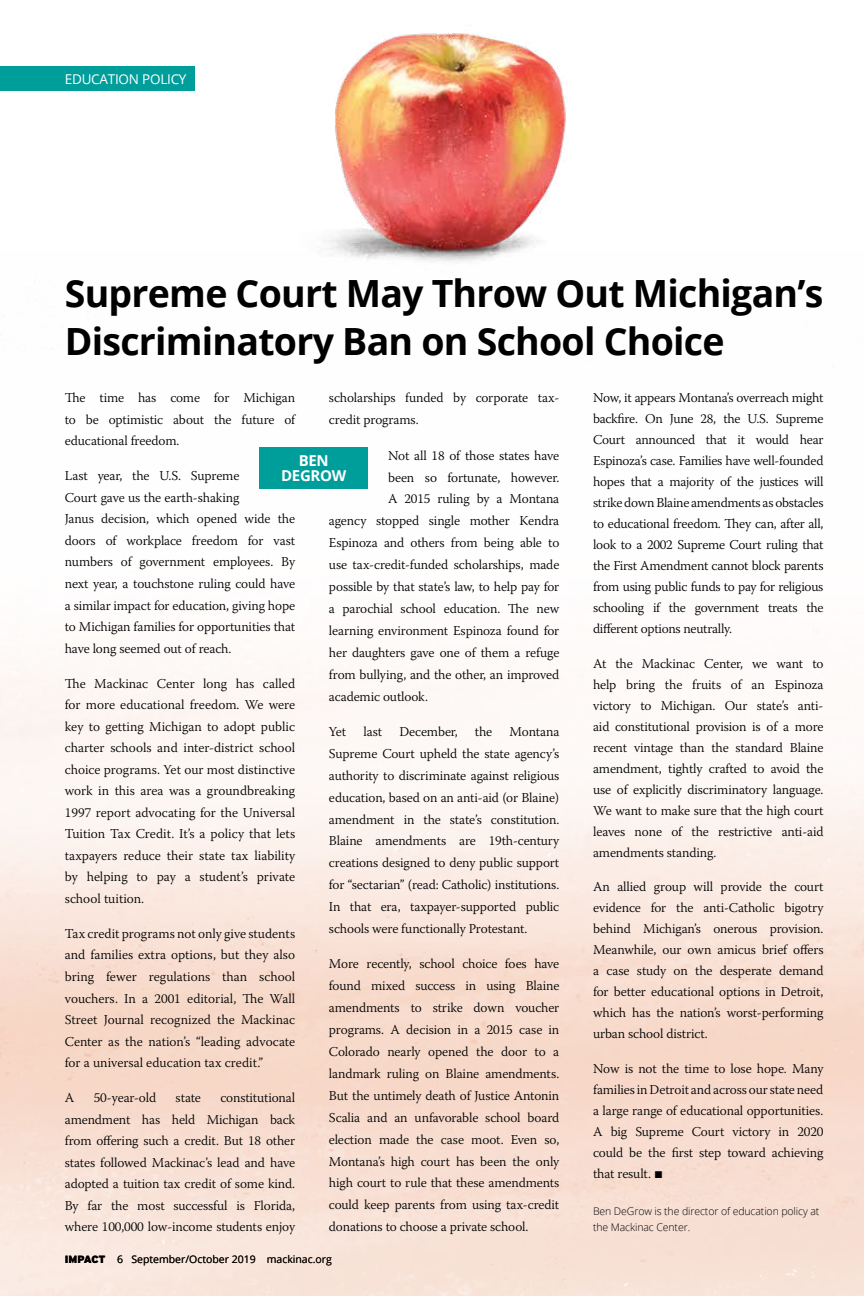
<style>
.page{position:relative;width:864px;height:1296px;background:#fff}
.page>*{position:absolute;margin:0;border:0;box-sizing:border-box;transform-origin:0 0}
.t1{font:700 37.5px/48px "Open Sans";letter-spacing:-.02em;color:#000}
.t2{font:700 15px/15px "Open Sans";letter-spacing:-.02em;color:#fff;text-align:center}
.t3{font:300 13.5px/21.6px "Warnock Pro";letter-spacing:-.01em;color:#000;text-align:justify}
.t4{font:13.5px "Open Sans";letter-spacing:-.015em;color:#fff}
.t5{font:300 10.5px/16.5px "Open Sans";letter-spacing:-.01em;color:#000}
.t6{font:10.5px "Open Sans";color:#000}
.s1{font-family:"Interstate";font-weight:900}
.s2{font-family:"Apex Serif";font-weight:400}
</style>
<div class="page">
<img style="left:0;top:291px;width:864px;height:1005px">
<div style="left:260px;top:448px;width:108px;height:41px;background:#009e9b"></div>
<div style="left:0;top:66px;width:194px;height:25px;background:#009e9b"></div>
<img style="left:214px;top:33px;width:460px;height:263px">
<p class="t4" style="left:65px;top:69px;width:123px">EDUCATION POLICY</p>
<h1 class="t1" style="left:65px;top:269px;width:760px">Supreme Court May Throw Out Michigan’s<br>Discriminatory Ban on School Choice</h1>
<p class="t3" style="left:65px;top:387px;width:232px">The time has come for Michigan to be optimistic about the future of educational freedom.</p>
<p class="t3" style="left:65px;top:465px;width:232px;text-align:left">Last year, the U.S. Supreme<br>Court gave us the earth-shaking<br>Janus decision, which opened wide the doors of workplace freedom for vast numbers of government employees. By next year, a touchstone ruling could have a similar impact for education, giving hope to Michigan families for opportunities that have long seemed out of reach.</p>
<p class="t3" style="left:65px;top:672px;width:232px">The Mackinac Center long has called for more educational freedom. We were key to getting Michigan to adopt public charter schools and inter-district school choice programs. Yet our most distinctive work in this area was a groundbreaking 1997 report advocating for the Universal Tuition Tax Credit. It’s a policy that lets taxpayers reduce their state tax liability by helping to pay a student’s private school tuition.</p>
<p class="t3" style="left:65px;top:923px;width:232px">Tax credit programs not only give students and families extra options, but they also bring fewer regulations than school vouchers. In a 2001 editorial, The Wall Street Journal recognized the Mackinac Center as the nation’s “leading advocate for a universal education tax credit.”</p>
<p class="t3" style="left:65px;top:1087px;width:11px">A</p>
<p class="t3" style="left:94px;top:1087px;width:64px">50-year-old</p>
<p class="t3" style="left:176px;top:1087px;width:27px">state</p>
<p class="t3" style="left:329px;top:387px;width:232px">scholarships funded by corporate tax&shy;credit programs.</p>
<p class="t3" style="left:388px;top:444px;width:173px">Not all 18 of those states have</p>
<p class="t3" style="left:388px;top:466px;width:173px">been so fortunate, however.</p>
<p class="t3" style="left:388px;top:488px;width:173px">A 2015 ruling by a Montana</p>
<p class="t3" style="left:329px;top:510px;width:232px">agency stopped single mother Kendra</p>
<p class="t3" style="left:329px;top:532px;width:232px">Espinoza and others from being able to</p>
<p class="t3" style="left:329px;top:554px;width:232px">use tax-credit-funded scholarships, made</p>
<p class="t3" style="left:329px;top:576px;width:232px">possible by that state’s law, to help pay for</p>
<p class="t3" style="left:329px;top:598px;width:232px">a parochial school education. The new</p>
<p class="t3" style="left:329px;top:619px;width:232px">learning environment Espinoza found for</p>
<p class="t3" style="left:329px;top:641px;width:232px">her daughters gave one of them a refuge</p>
<p class="t3" style="left:329px;top:663px;width:232px">from bullying, and the other, an improved</p>
<p class="t3" style="left:329px;top:685px;width:101px">academic outlook.</p>
<p class="t3" style="left:329px;top:721px;width:19px">Yet</p>
<p class="t3" style="left:364px;top:721px;width:20px">last</p>
<p class="t3" style="left:399px;top:721px;width:60px">December,</p>
<p class="t3" style="left:475px;top:721px;width:19px">the</p>
<p class="t2" style="left:281px;top:453px;width:67px">BEN<br>DEGROW</p>
<p class="t3" style="left:329px;top:720px;width:232px;text-indent:181px">Montana Supreme Court upheld the state agency’s authority to discriminate against religious education, based on an anti-aid (or Blaine) amendment in the state’s constitution.<br>Blaine amendments are 19th-century creations designed to deny public support for “sectarian” (read: Catholic) institutions.<br>In that era, taxpayer-supported public schools were functionally Protestant.</p>
<p class="t3" style="left:329px;top:953px;width:232px">More recently, school choice foes have found mixed success in using Blaine amendments to strike down voucher programs. A decision in a 2015 case in Colorado nearly opened the door to a landmark ruling on Blaine amendments.<br>But the untimely death of Justice Antonin Scalia and an unfavorable school board election made the case moot. Even so, Montana’s high court has been the only high court to rule that these amendments could keep parents from using tax-credit donations to choose a private school.</p>
<p class="t3" style="left:65px;top:1087px;width:232px;text-indent:156px">constitutional amendment has held Michigan back from offering such a credit. But 18 other states followed Mackinac’s lead and have adopted a tuition tax credit of some kind.<br>By far the most successful is Florida, where 100,000 low-income students enjoy</p>
<p class="t6" style="left:65px;top:1252px;width:269px"><span class="s1">IMPACT</span> 6 September/October 2019 mackinac.org</p>
<p class="t3" style="left:593px;top:387px;width:232px;line-height:21px">Now, it appears Montana’s overreach might backfire. On June 28, the U.S. Supreme Court announced that it would hear Espinoza’s case. Families have well-founded hopes that a majority of the justices will strike down Blaine amendments as obstacles to educational freedom. They can, after all, look to a 2002 Supreme Court ruling that the First Amendment cannot block parents from using public funds to pay for religious schooling if the government treats the different options neutrally.</p>
<p class="t3" style="left:593px;top:653px;width:232px;line-height:21px">At the Mackinac Center, we want to help bring the fruits of an Espinoza victory to Michigan. Our state’s anti&shy;aid constitutional provision is of a more recent vintage than the standard Blaine amendment, tightly crafted to avoid the use of explicitly discriminatory language.<br>We want to make sure that the high court leaves none of the restrictive anti-aid amendments standing.</p>
<p class="t3" style="left:593px;top:876px;width:232px;line-height:21px">An allied group will provide the court evidence for the anti-Catholic bigotry behind Michigan’s onerous provision.<br>Meanwhile, our own amicus brief offers a case study on the desperate demand for better educational options in Detroit, which has the nation’s worst-performing urban school district.</p>
<p class="t3" style="left:593px;top:1058px;width:232px;line-height:21px">Now is not the time to lose hope. Many families in Detroit and across our state need a large range of educational opportunities.<br>A big Supreme Court victory in 2020 could be the first step toward achieving that result. <span class="s2">¬</span></p>
<p class="t5" style="left:593px;top:1202px;width:228px">Ben DeGrow is the director of education policy at the Mackinac Center.</p>
</div>
